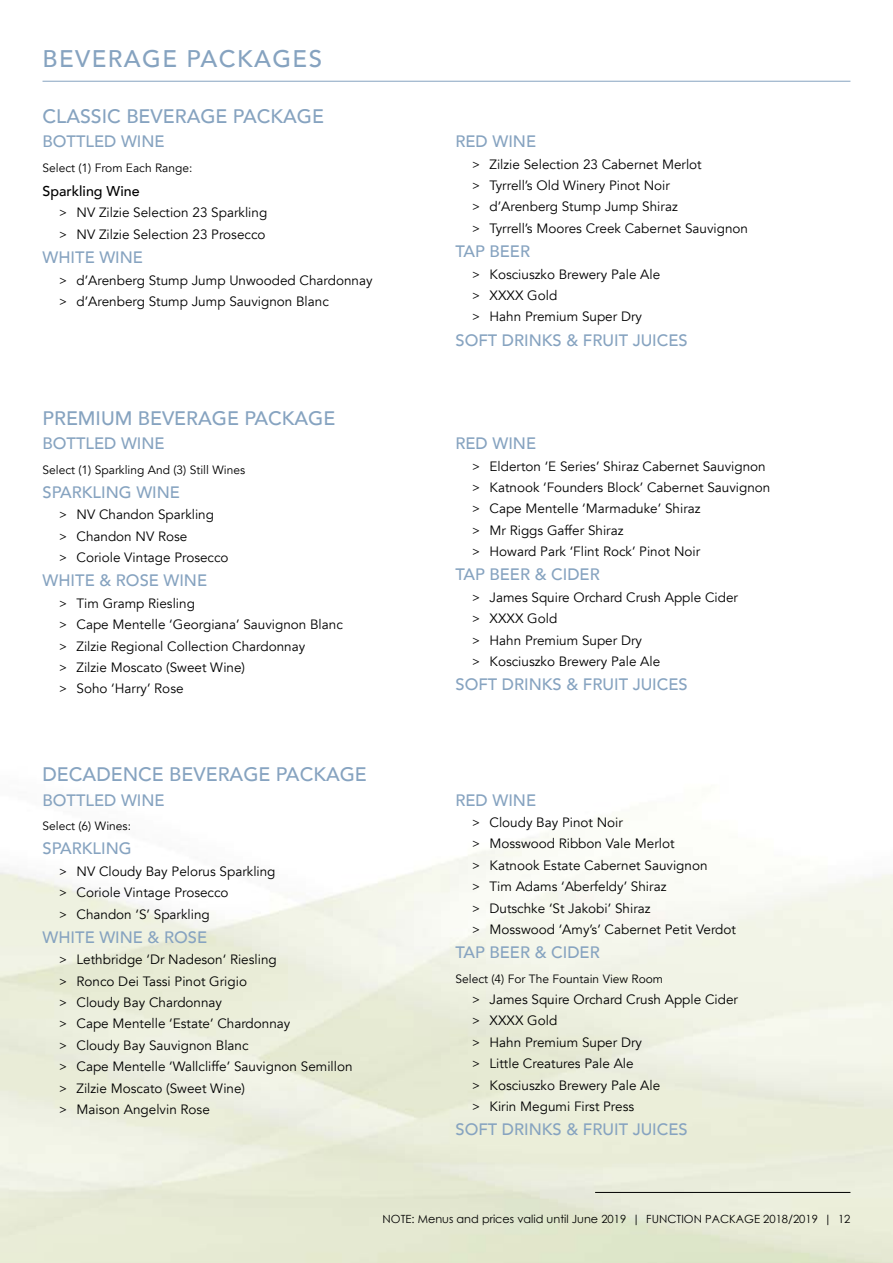
<style>
.page{position:relative;width:893px;height:1263px;background:#fff}
.page>*{position:absolute;margin:0;border:0;box-sizing:border-box;transform-origin:0 0}
.t1{font:500 24px "Avenir";letter-spacing:.06em;color:#86a3c0}
.t2{font:500 19.5px "Avenir";color:#86a3c0}
.t3{font:500 16.5px "Avenir";color:#86a3c0}
.t4{font:500 14.25px "Avenir";color:#000}
.t5{font:13.5px/21.5px "Avenir";color:#000}
.t6{font:12px "Avenir";color:#000}
.t7{font:11.25px "Century Gothic";color:#000}
.s1{font-family:"Century Gothic";font-size:12px}
</style>
<div class="page">
<hr style="left:595px;top:1192px;width:255px;height:1px;background:#000">
<hr style="left:43px;top:81px;width:807px;height:1px;background:#86a3c0">
<h1 class="t1" style="left:43px;top:37px;width:281px">BEVERAGE PACKAGES</h1>
<h2 class="t2" style="left:43px;top:99px;width:283px">CLASSIC BEVERAGE PACKAGE</h2>
<p class="t3" style="left:43px;top:127px;width:124px">BOTTLED WINE</p>
<p class="t6" style="left:43px;top:160px;width:151px">Select (1) From Each Range:</p>
<p class="t4" style="left:43px;top:179px;width:99px">Sparkling Wine</p>
<p class="t5" style="left:60px;top:202px;width:209px"><span class="s1">&gt;</span> NV Zilzie Selection 23 Sparkling <span class="s1">&gt;</span> NV Zilzie Selection 23 Prosecco</p>
<p class="t3" style="left:43px;top:243px;width:102px">WHITE WINE</p>
<p class="t5" style="left:60px;top:269px;width:315px"><span class="s1">&gt;</span> d’Arenberg Stump Jump Unwooded Chardonnay <span class="s1">&gt;</span> d’Arenberg Stump Jump Sauvignon Blanc</p>
<h2 class="t2" style="left:43px;top:401px;width:294px">PREMIUM BEVERAGE PACKAGE</h2>
<p class="t3" style="left:43px;top:429px;width:124px">BOTTLED WINE</p>
<p class="t6" style="left:43px;top:462px;width:204px">Select (1) Sparkling And (3) Still Wines</p>
<p class="t3" style="left:43px;top:478px;width:139px">SPARKLING WINE</p>
<p class="t5" style="left:60px;top:504px;width:171px"><span class="s1">&gt;</span> NV Chandon Sparkling<br><span class="s1">&gt;</span> Chandon NV Rose<br><span class="s1">&gt;</span> Coriole Vintage Prosecco</p>
<p class="t3" style="left:43px;top:566px;width:166px">WHITE &amp; ROSE WINE</p>
<p class="t5" style="left:60px;top:593px;width:285px"><span class="s1">&gt;</span> Tim Gramp Riesling<br><span class="s1">&gt;</span> Cape Mentelle ‘Georgiana’ Sauvignon Blanc <span class="s1">&gt;</span> Zilzie Regional Collection Chardonnay<br><span class="s1">&gt;</span> Zilzie Moscato (Sweet Wine)<br><span class="s1">&gt;</span> Soho ‘Harry’ Rose</p>
<h2 class="t2" style="left:43px;top:758px;width:326px">DECADENCE BEVERAGE PACKAGE</h2>
<p class="t3" style="left:43px;top:786px;width:124px">BOTTLED WINE</p>
<p class="t6" style="left:43px;top:819px;width:90px">Select (6) Wines:</p>
<p class="t3" style="left:43px;top:834px;width:91px">SPARKLING</p>
<p class="t5" style="left:60px;top:861px;width:218px"><span class="s1">&gt;</span> NV Cloudy Bay Pelorus Sparkling <span class="s1">&gt;</span> Coriole Vintage Prosecco<br><span class="s1">&gt;</span> Chandon ‘S’ Sparkling</p>
<p class="t3" style="left:43px;top:923px;width:166px">WHITE WINE &amp; ROSE</p>
<p class="t5" style="left:60px;top:949px;width:295px"><span class="s1">&gt;</span> Lethbridge ‘Dr Nadeson‘ Riesling<br><span class="s1">&gt;</span> Ronco Dei Tassi Pinot Grigio<br><span class="s1">&gt;</span> Cloudy Bay Chardonnay<br><span class="s1">&gt;</span> Cape Mentelle ‘Estate’ Chardonnay<br><span class="s1">&gt;</span> Cloudy Bay Sauvignon Blanc<br><span class="s1">&gt;</span> Cape Mentelle ‘Wallcliffe’ Sauvignon Semillon <span class="s1">&gt;</span> Zilzie Moscato (Sweet Wine)<br><span class="s1">&gt;</span> Maison Angelvin Rose</p>
<p class="t3" style="left:455px;top:127px;width:82px">RED WINE</p>
<p class="t5" style="left:472px;top:153px;width:277px"><span class="s1">&gt;</span> Zilzie Selection 23 Cabernet Merlot<br><span class="s1">&gt;</span> Tyrrell’s Old Winery Pinot Noir<br><span class="s1">&gt;</span> d’Arenberg Stump Jump Shiraz<br><span class="s1">&gt;</span> Tyrrell’s Moores Creek Cabernet Sauvignon</p>
<p class="t3" style="left:455px;top:237px;width:76px">TAP BEER</p>
<p class="t5" style="left:472px;top:263px;width:189px"><span class="s1">&gt;</span> Kosciuszko Brewery Pale Ale <span class="s1">&gt;</span> XXXX Gold<br><span class="s1">&gt;</span> Hahn Premium Super Dry</p>
<p class="t3" style="left:455px;top:326px;width:234px">SOFT DRINKS &amp; FRUIT JUICES</p>
<p class="t3" style="left:455px;top:429px;width:82px">RED WINE</p>
<p class="t5" style="left:472px;top:455px;width:299px"><span class="s1">&gt;</span> Elderton ‘E Series’ Shiraz Cabernet Sauvignon <span class="s1">&gt;</span> Katnook ‘Founders Block’ Cabernet Sauvignon <span class="s1">&gt;</span> Cape Mentelle ‘Marmaduke’ Shiraz<br><span class="s1">&gt;</span> Mr Riggs Gaffer Shiraz<br><span class="s1">&gt;</span> Howard Park ‘Flint Rock’ Pinot Noir</p>
<p class="t3" style="left:455px;top:560px;width:146px">TAP BEER &amp; CIDER</p>
<p class="t5" style="left:472px;top:587px;width:267px"><span class="s1">&gt;</span> James Squire Orchard Crush Apple Cider <span class="s1">&gt;</span> XXXX Gold<br><span class="s1">&gt;</span> Hahn Premium Super Dry<br><span class="s1">&gt;</span> Kosciuszko Brewery Pale Ale</p>
<p class="t3" style="left:455px;top:670px;width:234px">SOFT DRINKS &amp; FRUIT JUICES</p>
<p class="t3" style="left:455px;top:786px;width:82px">RED WINE</p>
<p class="t5" style="left:472px;top:812px;width:265px"><span class="s1">&gt;</span> Cloudy Bay Pinot Noir<br><span class="s1">&gt;</span> Mosswood Ribbon Vale Merlot<br><span class="s1">&gt;</span> Katnook Estate Cabernet Sauvignon<br><span class="s1">&gt;</span> Tim Adams ‘Aberfeldy’ Shiraz<br><span class="s1">&gt;</span> Dutschke ‘St Jakobi’ Shiraz<br><span class="s1">&gt;</span> Mosswood ‘Amy’s’ Cabernet Petit Verdot</p>
<p class="t3" style="left:455px;top:938px;width:146px">TAP BEER &amp; CIDER</p>
<p class="t6" style="left:455px;top:971px;width:209px">Select (4) For The Fountain View Room</p>
<p class="t5" style="left:472px;top:989px;width:267px"><span class="s1">&gt;</span> James Squire Orchard Crush Apple Cider <span class="s1">&gt;</span> XXXX Gold<br><span class="s1">&gt;</span> Hahn Premium Super Dry<br><span class="s1">&gt;</span> Little Creatures Pale Ale<br><span class="s1">&gt;</span> Kosciuszko Brewery Pale Ale<br><span class="s1">&gt;</span> Kirin Megumi First Press</p>
<p class="t3" style="left:455px;top:1115px;width:234px">SOFT DRINKS &amp; FRUIT JUICES</p>
<p class="t7" style="left:383px;top:1211px;width:469px">NOTE: Menus and prices valid until June 2019 | FUNCTION PACKAGE 2018/2019 | 12</p>
</div>
